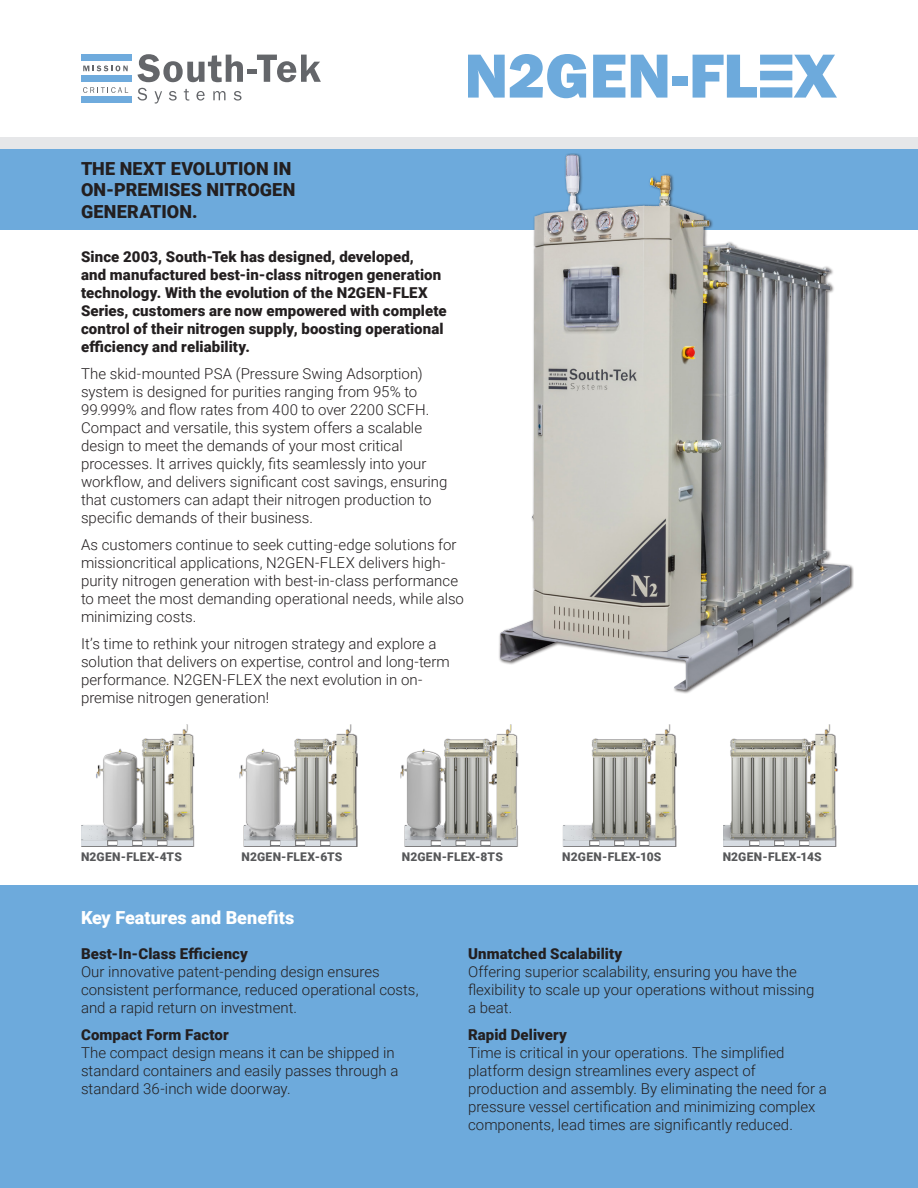
<style>
.page{position:relative;width:918px;height:1188px;background:#fff}
.page>*{position:absolute;margin:0;border:0;box-sizing:border-box;transform-origin:0 0}
._9_11_Paragraph{font:900 18px/21.6px "Roboto";letter-spacing:.005em;color:#231f20}
.t1{font:900 18px "Roboto";color:#fff}
.t2{font:300 15px/18px "Roboto";color:#231f20}
.t3{font:900 15px/18px "Roboto";letter-spacing:.01em;color:#231f20}
.Table_Header{font:900 12px "Roboto";letter-spacing:.015em;color:#57585a}
.s1{font-weight:900}
</style>
<div class="page">
<div style="left:0;top:137px;width:918px;height:12px;background:#e6e7e9"></div>
<div style="left:0;top:885px;width:918px;height:303px;background:#6daadc"></div>
<div style="left:0;top:149px;width:918px;height:81px;background:#6daadc"></div>
<div style="left:81px;top:54px;width:51px;height:7px;background:#6fabdd"></div>
<div style="left:81px;top:75px;width:51px;height:7px;background:#6fabdd"></div>
<div style="left:81px;top:96px;width:51px;height:7px;background:#6fabdd"></div>
<svg style="left:83px;top:65px;width:45px;height:6px"></svg>
<svg style="left:83px;top:87px;width:45px;height:6px"></svg>
<svg style="left:137px;top:54px;width:106px;height:28px"></svg>
<div style="left:247px;top:69px;width:9px;height:5px;background:#64666a"></div>
<svg style="left:257px;top:55px;width:64px;height:27px"></svg>
<svg style="left:138px;top:88px;width:9px;height:13px"></svg>
<svg style="left:155px;top:91px;width:7px;height:13px"></svg>
<svg style="left:169px;top:91px;width:8px;height:10px"></svg>
<svg style="left:184px;top:89px;width:5px;height:12px"></svg>
<svg style="left:196px;top:91px;width:9px;height:10px"></svg>
<svg style="left:213px;top:91px;width:13px;height:9px"></svg>
<svg style="left:234px;top:91px;width:8px;height:10px"></svg>
<div style="left:498px;top:153px;width:356px;height:541px;background:#231f20;opacity:.75"></div>
<img style="left:500px;top:155px;width:141px;height:506px">
<svg style="left:468px;top:54px;width:118px;height:44px"></svg>
<svg style="left:593px;top:55px;width:32px;height:43px"></svg>
<svg style="left:631px;top:55px;width:36px;height:43px"></svg>
<div style="left:672px;top:76px;width:16px;height:10px;background:#6daadc"></div>
<svg style="left:693px;top:55px;width:144px;height:43px"></svg>
<div style="left:81px;top:725px;width:114px;height:122px;background:#231f20;opacity:.75"></div>
<img style="left:143px;top:725px;width:44px;height:20px">
<div style="left:239px;top:725px;width:119px;height:122px;background:#231f20;opacity:.75"></div>
<img style="left:324px;top:725px;width:26px;height:20px">
<div style="left:400px;top:725px;width:119px;height:122px;background:#231f20;opacity:.75"></div>
<img style="left:485px;top:725px;width:25px;height:20px">
<div style="left:563px;top:725px;width:114px;height:122px;background:#231f20;opacity:.75"></div>
<img style="left:645px;top:725px;width:24px;height:21px">
<div style="left:723px;top:725px;width:115px;height:122px;background:#231f20;opacity:.75"></div>
<img style="left:805px;top:725px;width:24px;height:20px">
<p class="_9_11_Paragraph" style="left:81px;top:157px;width:216px">THE NEXT EVOLUTION IN<br>ON-PREMISES NITROGEN<br>GENERATION.</p>
<p class="t3" style="left:81px;top:247px;width:367px">Since 2003, South-Tek has designed, developed,<br>and manufactured best-in-class nitrogen generation technology. With the evolution of the N2GEN-FLEX Series, customers are now empowered with complete control of their nitrogen supply, boosting operational efficiency and reliability.</p>
<p class="t2" style="left:81px;top:364px;width:368px">The skid-mounted PSA (Pressure Swing Adsorption) system is designed for purities ranging from 95% to 99.999% and flow rates from 400 to over 2200 SCFH.<br>Compact and versatile, this system offers a scalable design to meet the demands of your most critical processes. It arrives quickly, fits seamlessly into your workflow, and delivers significant cost savings, ensuring that customers can adapt their nitrogen production to specific demands of their business.</p>
<p class="t2" style="left:81px;top:535px;width:384px">As customers continue to seek cutting-edge solutions for missioncritical applications, N2GEN-FLEX delivers high&shy;purity nitrogen generation with best-in-class performance to meet the most demanding operational needs, while also minimizing costs.</p>
<p class="t2" style="left:81px;top:634px;width:370px">It’s time to rethink your nitrogen strategy and explore a solution that delivers on expertise, control and long-term performance. N2GEN-FLEX the next evolution in on&shy;premise nitrogen generation!</p>
<p class="Table_Header" style="left:81px;top:848px;width:102px">N2GEN-FLEX-4TS</p>
<p class="Table_Header" style="left:241px;top:848px;width:102px">N2GEN-FLEX-6TS</p>
<p class="Table_Header" style="left:402px;top:848px;width:103px">N2GEN-FLEX-8TS</p>
<p class="Table_Header" style="left:562px;top:848px;width:101px">N2GEN-FLEX-10S</p>
<p class="Table_Header" style="left:723px;top:848px;width:101px">N2GEN-FLEX-14S</p>
<p class="t1" style="left:81px;top:905px;width:215px">Key Features and Benefits</p>
<p class="t2" style="left:81px;top:944px;width:339px"><span class="s1">Best-In-Class Efficiency<br></span>Our innovative patent-pending design ensures consistent performance, reduced operational costs, and a rapid return on investment.</p>
<p class="t2" style="left:81px;top:1025px;width:319px"><span class="s1">Compact Form Factor<br></span>The compact design means it can be shipped in standard containers and easily passes through a standard 36-inch wide doorway.</p>
<p class="t2" style="left:468px;top:944px;width:348px"><span class="s1">Unmatched Scalability<br></span>Offering superior scalability, ensuring you have the flexibility to scale up your operations without missing a beat.</p>
<p class="t2" style="left:468px;top:1025px;width:360px"><span class="s1">Rapid Delivery<br></span>Time is critical in your operations. The simplified platform design streamlines every aspect of production and assembly. By eliminating the need for a pressure vessel certification and minimizing complex components, lead times are significantly reduced.</p>
</div>
